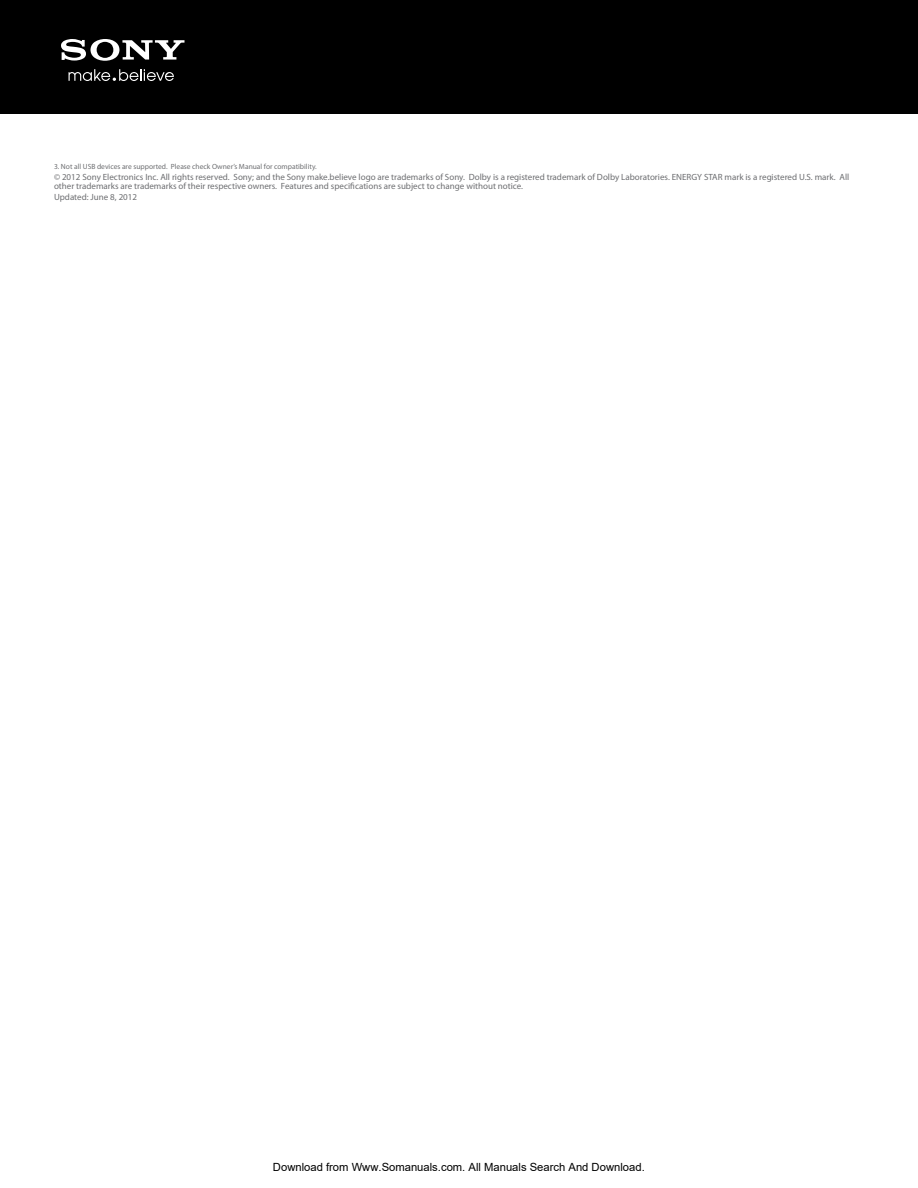
<style>
.page{position:relative;width:918px;height:1188px;background:#fff}
.page>*{position:absolute;margin:0;border:0;box-sizing:border-box;transform-origin:0 0}
.t1{font:11.25px "Arial";color:#000}
.t2{font:9px/9px "Myriad Pro";color:#6d6e71}
.t3{font:7.5px "Myriad Pro";color:#6d6e71}
</style>
<div class="page">
<div style="left:0;top:0;width:918px;height:113px;background:#000"></div>
<svg style="left:69px;top:69px;width:105px;height:12px"></svg>
<svg style="left:61px;top:39px;width:124px;height:22px"></svg>
<p class="t3" style="left:54px;top:162px;width:264px">3. Not all USB devices are supported. Please check Owner’s Manual for compatibility.</p>
<p class="t2" style="left:54px;top:172px;width:797px">© 2012 Sony Electronics Inc. All rights reserved. Sony; and the Sony make.believe logo are trademarks of Sony. Dolby is a registered trademark of Dolby Laboratories. ENERGY STAR mark is a registered U.S. mark. All other trademarks are trademarks of their respective owners. Features and specifications are subject to change without notice.</p>
<p class="t2" style="left:54px;top:192px;width:85px">Updated: June 8, 2012</p>
<p class="t1" style="left:273px;top:1160px;width:373px">Download from Www.Somanuals.com. All Manuals Search And Download.</p>
</div>
